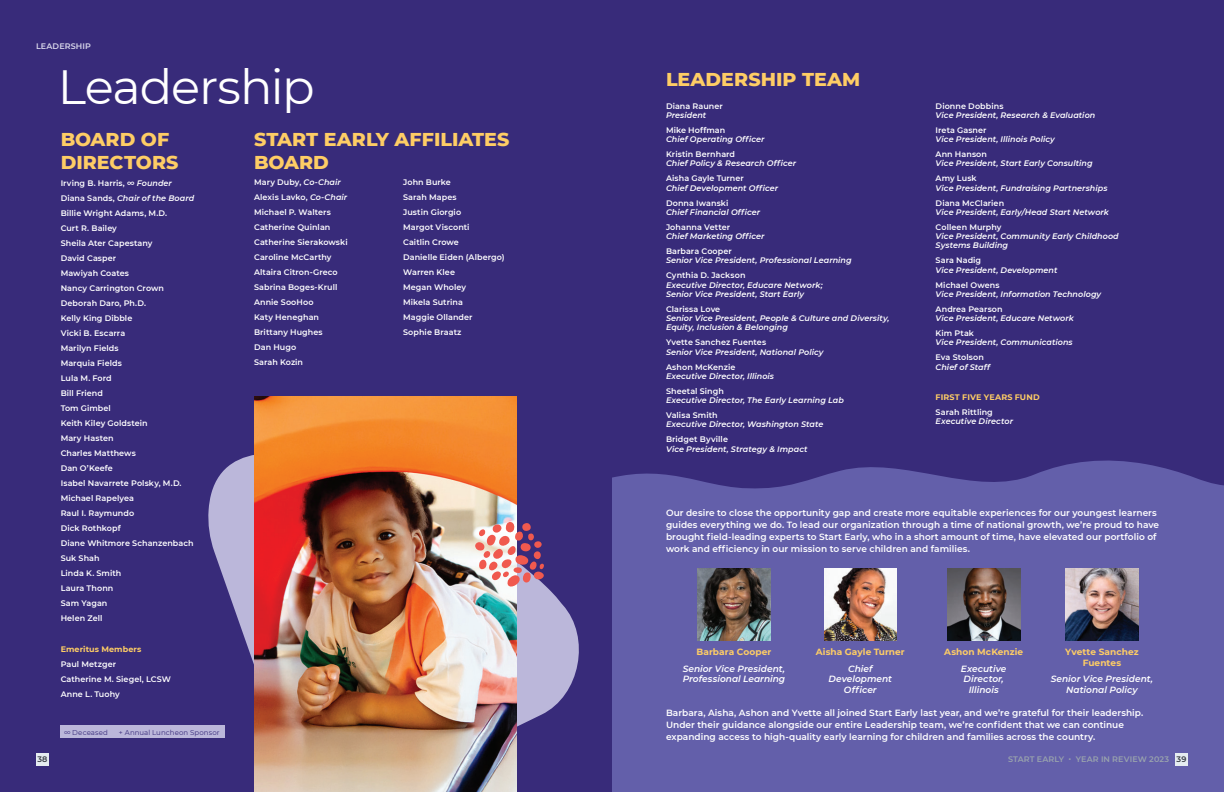
<style>
.page{position:relative;width:1224px;height:792px;background:#382b7a}
.page>*{position:absolute;margin:0;border:0;box-sizing:border-box;transform-origin:0 0}
.t1{font:48px "Montserrat";letter-spacing:-.025em;color:#fff}
.t2{font:800 19px/22.8px "Montserrat";letter-spacing:.005em;color:#fecd65}
.t3{font:600 9px/12px "Montserrat";letter-spacing:.005em;color:#fff}
.t4{font:italic 600 9px/10.8px "Montserrat";color:#fff;text-align:center}
.t5{font:700 9px/10.8px "Montserrat";letter-spacing:.005em;color:#fecd65;text-align:center}
.t6{font:600 8px/15px "Montserrat";letter-spacing:.01em;color:#fff}
.t7{font:italic 600 8px/9.2px "Montserrat";letter-spacing:.005em;color:#fff}
.t8{font:700 8px "Montserrat";letter-spacing:.015em;color:#fecd65}
.t9{font:600 8px "Montserrat";letter-spacing:.015em;color:#99a3ad}
.t10{font:600 8px "Montserrat";letter-spacing:.015em;color:#dbd9ec}
.t11{font:600 8px "Montserrat";color:#343840}
.t12{font:7px "Montserrat";letter-spacing:.015em;color:#382b7a}
.s1{font-style:italic}
.s2{color:#343840}
</style>
<div class="page">
<div style="left:61px;top:725px;width:164px;height:13px;background:#bbb7da"></div>
<svg style="left:858px;top:460px;width:305px;height:8px"></svg>
<div style="left:612px;top:468px;width:612px;height:324px;background:#635faa"></div>
<img style="left:1066px;top:568px;width:72px;height:73px">
<img style="left:824px;top:568px;width:73px;height:73px">
<img style="left:947px;top:568px;width:73px;height:73px">
<img style="left:698px;top:568px;width:72px;height:73px">
<svg style="left:208px;top:396px;width:371px;height:396px"></svg>
<img style="left:254px;top:396px;width:262px;height:396px">
<svg style="left:475px;top:522px;width:70px;height:68px"></svg>
<div style="left:1175px;top:753px;width:13px;height:13px;background:#e5ecf1"></div>
<div style="left:36px;top:753px;width:13px;height:13px;background:#e5ecf1"></div>
<p class="t10" style="left:36px;top:42px;width:56px">LEADERSHIP</p>
<h1 class="t1" style="left:58px;top:63px;width:258px">Leadership</h1>
<h2 class="t2" style="left:61px;top:129px;width:119px">BOARD OF<br>DIRECTORS</h2>
<p class="t6" style="left:61px;top:175px;width:135px">Irving B. Harris, ∞ <span class="s1">Founder<br></span>Diana Sands, <span class="s1">Chair of the Board<br></span>Billie Wright Adams, M.D.<br>Curt R. Bailey<br>Sheila Ater Capestany<br>David Casper<br>Mawiyah Coates<br>Nancy Carrington Crown<br>Deborah Daro, Ph.D.<br>Kelly King Dibble<br>Vicki B. Escarra<br>Marilyn Fields<br>Marquia Fields<br>Lula M. Ford<br>Bill Friend<br>Tom Gimbel<br>Keith Kiley Goldstein<br>Mary Hasten<br>Charles Matthews<br>Dan O’Keefe<br>Isabel Navarrete Polsky, M.D.<br>Michael Rapelyea<br>Raul I. Raymundo<br>Dick Rothkopf<br>Diane Whitmore Schanzenbach<br>Suk Shah<br>Linda K. Smith<br>Laura Thonn<br>Sam Yagan<br>Helen Zell</p>
<p class="t8" style="left:61px;top:645px;width:82px">Emeritus Members</p>
<p class="t6" style="left:61px;top:657px;width:112px">Paul Metzger<br>Catherine M. Siegel, LCSW<br>Anne L. Tuohy</p>
<h2 class="t2" style="left:254px;top:129px;width:257px">START EARLY AFFILIATES<br>BOARD</h2>
<p class="t6" style="left:254px;top:175px;width:95px">Mary Duby, <span class="s1">Co-Chair<br></span>Alexis Lavko, <span class="s1">Co-Chair<br></span>Michael P. Walters<br>Catherine Quinlan<br>Catherine Sierakowski<br>Caroline McCarthy<br>Altaira Citron-Greco<br>Sabrina Boges-Krull<br>Annie SooHoo<br>Katy Heneghan<br>Brittany Hughes<br>Dan Hugo<br>Sarah Kozin</p>
<p class="t6" style="left:403px;top:175px;width:103px">John Burke<br>Sarah Mapes<br>Justin Giorgio<br>Margot Visconti<br>Caitlin Crowe<br>Danielle Eiden (Albergo)<br>Warren Klee<br>Megan Wholey<br>Mikela Sutrina<br>Maggie Ollander<br>Sophie Braatz</p>
<p class="t12" style="left:64px;top:728px;width:45px">∞ Deceased</p>
<p class="t12" style="left:119px;top:728px;width:102px">+ Annual Luncheon Sponsor</p>
<h2 class="t2" style="left:666px;top:69px;width:196px">LEADERSHIP TEAM</h2>
<p class="t6" style="left:666px;top:99px;width:58px">Diana Rauner</p>
<p class="t7" style="left:666px;top:111px;width:42px">President</p>
<p class="t6" style="left:666px;top:123px;width:61px">Mike Hoffman</p>
<p class="t7" style="left:666px;top:134px;width:100px">Chief Operating Officer</p>
<p class="t6" style="left:666px;top:147px;width:71px">Kristin Bernhard</p>
<p class="t7" style="left:666px;top:159px;width:132px">Chief Policy &amp; Research Officer</p>
<p class="t6" style="left:666px;top:171px;width:79px">Aisha Gayle Turner</p>
<p class="t7" style="left:666px;top:183px;width:114px">Chief Development Officer</p>
<p class="t6" style="left:666px;top:196px;width:64px">Donna Iwanski</p>
<p class="t7" style="left:666px;top:207px;width:96px">Chief Financial Officer</p>
<p class="t6" style="left:666px;top:220px;width:66px">Johanna Vetter</p>
<p class="t7" style="left:666px;top:231px;width:100px">Chief Marketing Officer</p>
<p class="t6" style="left:666px;top:244px;width:67px">Barbara Cooper</p>
<p class="t7" style="left:666px;top:256px;width:187px">Senior Vice President, Professional Learning</p>
<p class="t6" style="left:666px;top:268px;width:81px">Cynthia D. Jackson</p>
<p class="t7" style="left:666px;top:281px;width:158px">Executive Director, Educare Network;<br>Senior Vice President, Start Early</p>
<p class="t6" style="left:666px;top:302px;width:56px">Clarissa Love</p>
<p class="t7" style="left:666px;top:314px;width:225px">Senior Vice President, People &amp; Culture and Diversity,<br>Equity, Inclusion &amp; Belonging</p>
<p class="t6" style="left:666px;top:335px;width:102px">Yvette Sanchez Fuentes</p>
<p class="t7" style="left:666px;top:348px;width:159px">Senior Vice President, National Policy</p>
<p class="t6" style="left:666px;top:360px;width:71px">Ashon McKenzie</p>
<p class="t7" style="left:666px;top:372px;width:110px">Executive Director, Illinois</p>
<p class="t6" style="left:666px;top:384px;width:59px">Sheetal Singh</p>
<p class="t7" style="left:666px;top:396px;width:179px">Executive Director, The Early Learning Lab</p>
<p class="t6" style="left:666px;top:408px;width:53px">Valisa Smith</p>
<p class="t7" style="left:666px;top:420px;width:159px">Executive Director, Washington State</p>
<p class="t6" style="left:666px;top:433px;width:64px">Bridget Byville</p>
<p class="t7" style="left:666px;top:445px;width:143px">Vice President, Strategy &amp; Impact</p>
<p class="t6" style="left:936px;top:99px;width:69px">Dionne Dobbins</p>
<p class="t7" style="left:936px;top:111px;width:161px">Vice President, Research &amp; Evaluation</p>
<p class="t6" style="left:936px;top:123px;width:53px">Ireta Gasner</p>
<p class="t7" style="left:936px;top:135px;width:121px">Vice President, Illinois Policy</p>
<p class="t6" style="left:936px;top:147px;width:53px">Ann Hanson</p>
<p class="t7" style="left:936px;top:159px;width:158px">Vice President, Start Early Consulting</p>
<p class="t6" style="left:936px;top:171px;width:43px">Amy Lusk</p>
<p class="t7" style="left:936px;top:183px;width:173px">Vice President, Fundraising Partnerships</p>
<p class="t6" style="left:936px;top:196px;width:70px">Diana McClarien</p>
<p class="t7" style="left:936px;top:208px;width:175px">Vice President, Early/Head Start Network</p>
<p class="t6" style="left:936px;top:220px;width:67px">Colleen Murphy</p>
<p class="t7" style="left:936px;top:232px;width:185px">Vice President, Community Early Childhood<br>Systems Building</p>
<p class="t6" style="left:936px;top:253px;width:47px">Sara Nadig</p>
<p class="t7" style="left:936px;top:265px;width:123px">Vice President, Development</p>
<p class="t6" style="left:936px;top:278px;width:65px">Michael Owens</p>
<p class="t7" style="left:936px;top:290px;width:167px">Vice President, Information Technology</p>
<p class="t6" style="left:936px;top:302px;width:69px">Andrea Pearson</p>
<p class="t7" style="left:936px;top:314px;width:140px">Vice President, Educare Network</p>
<p class="t6" style="left:936px;top:326px;width:40px">Kim Ptak</p>
<p class="t7" style="left:936px;top:338px;width:139px">Vice President, Communications</p>
<p class="t6" style="left:936px;top:350px;width:50px">Eva Stolson</p>
<p class="t7" style="left:936px;top:362px;width:56px">Chief of Staff</p>
<p class="t8" style="left:936px;top:393px;width:105px">FIRST FIVE YEARS FUND</p>
<p class="t6" style="left:936px;top:405px;width:59px">Sarah Rittling</p>
<p class="t7" style="left:936px;top:417px;width:79px">Executive Director</p>
<p class="t3" style="left:666px;top:507px;width:495px">Our desire to close the opportunity gap and create more equitable experiences for our youngest learners guides everything we do. To lead our organization through a time of national growth, we’re proud to have brought field-leading experts to Start Early, who in a short amount of time, have elevated our portfolio of work and efficiency in our mission to serve children and families.</p>
<p class="t5" style="left:696px;top:647px;width:76px">Barbara Cooper</p>
<p class="t4" style="left:683px;top:663px;width:104px;text-align:left">Senior Vice President,<br>Professional Learning</p>
<p class="t5" style="left:816px;top:647px;width:90px">Aisha Gayle Turner</p>
<p class="t4" style="left:829px;top:663px;width:65px">Chief<br>Development<br>Officer</p>
<p class="t5" style="left:944px;top:647px;width:81px">Ashon McKenzie</p>
<p class="t4" style="left:961px;top:663px;width:47px">Executive<br>Director,<br>Illinois</p>
<p class="t5" style="left:1065px;top:647px;width:75px">Yvette Sanchez<br>Fuentes</p>
<p class="t4" style="left:1051px;top:674px;width:104px">Senior Vice President,<br>National Policy</p>
<p class="t3" style="left:666px;top:707px;width:479px">Barbara, Aisha, Ashon and Yvette all joined Start Early last year, and we’re grateful for their leadership.<br>Under their guidance alongside our entire Leadership team, we’re confident that we can continue expanding access to high-quality early learning for children and families across the country.</p>
<p class="t11" style="left:37px;top:755px;width:12px">38</p>
<p class="t9" style="left:1008px;top:753px;width:180px">START EARLY • YEAR IN REVIEW 2023 <span class="s2">39</span></p>
</div>
